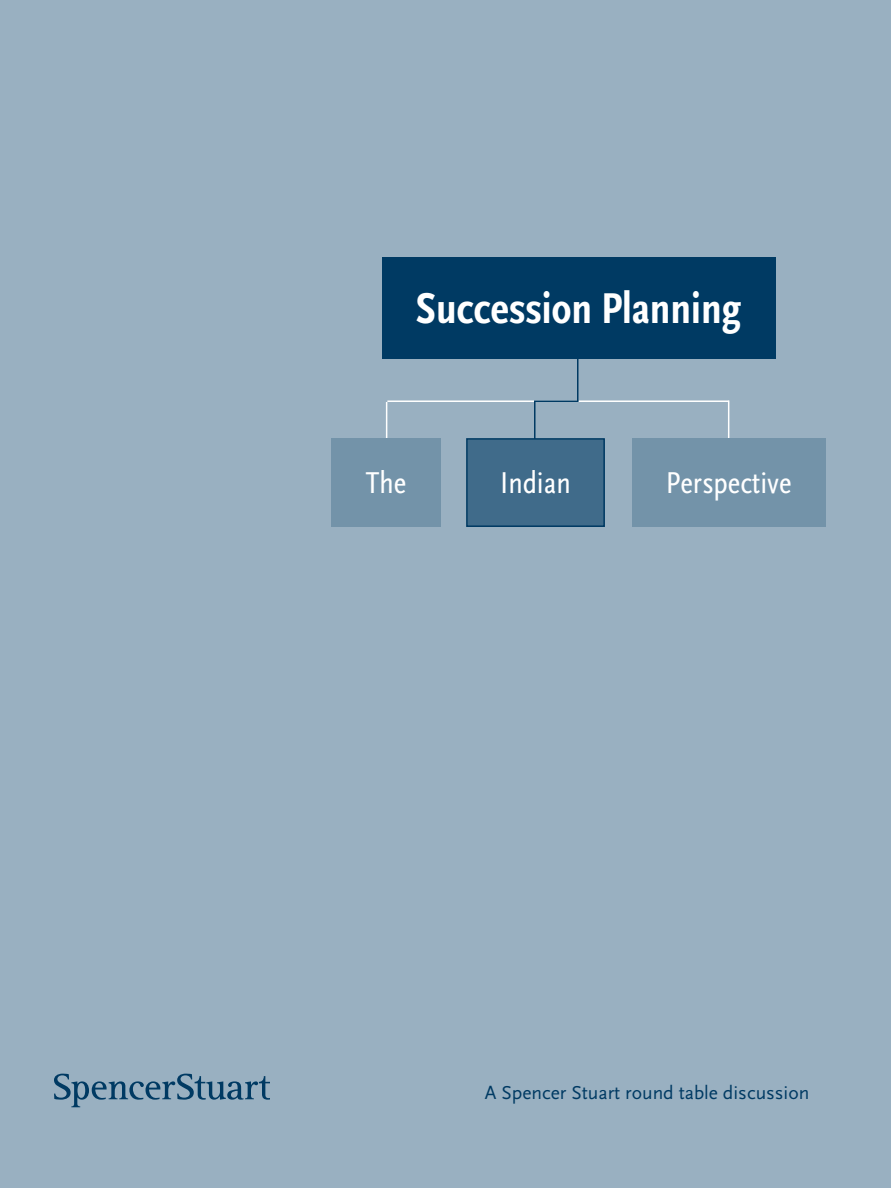
<style>
.page{position:relative;width:891px;height:1188px;background:#99b0c1}
.page>*{position:absolute;margin:0;border:0;box-sizing:border-box;transform-origin:0 0}
.t1{font:700 condensed 45px "Scala Sans Pro";color:#fff}
.t2{font:condensed 31.5px "Scala Sans Pro";color:#fff}
.t3{font:19.5px "Scala Sans Pro";color:#003a63}
</style>
<div class="page">
<svg style="left:54px;top:1074px;width:216px;height:33px"></svg>
<hr style="left:386px;top:402px;width:1px;height:53px;background:#fff">
<hr style="left:534px;top:402px;width:2px;height:53px;background:#003a63">
<hr style="left:728px;top:400px;width:1px;height:54px;background:#fff">
<div style="left:331px;top:438px;width:109px;height:89px;background:#7393a9"></div>
<div style="left:467px;top:439px;width:137px;height:87px;background:#406b8a"></div>
<div style="left:466px;top:438px;width:139px;height:89px;border:2px solid #003a63"></div>
<div style="left:632px;top:438px;width:194px;height:89px;background:#7393a9"></div>
<hr style="left:387px;top:400px;width:342px;height:2px;background:#fff">
<hr style="left:577px;top:338px;width:2px;height:63px;background:#003a63">
<div style="left:382px;top:257px;width:393px;height:101px;background:#003a63"></div>
<hr style="left:534px;top:400px;width:45px;height:2px;background:#003a63">
<h1 class="t1" style="left:416px;top:282px;width:327px">Succession Planning</h1>
<h2 class="t2" style="left:365px;top:464px;width:42px">The</h2>
<h2 class="t2" style="left:500px;top:464px;width:72px">Indian</h2>
<h2 class="t2" style="left:666px;top:464px;width:127px">Perspective</h2>
<p class="t3" style="left:485px;top:1082px;width:326px">A Spencer Stuart round table discussion</p>
</div>
